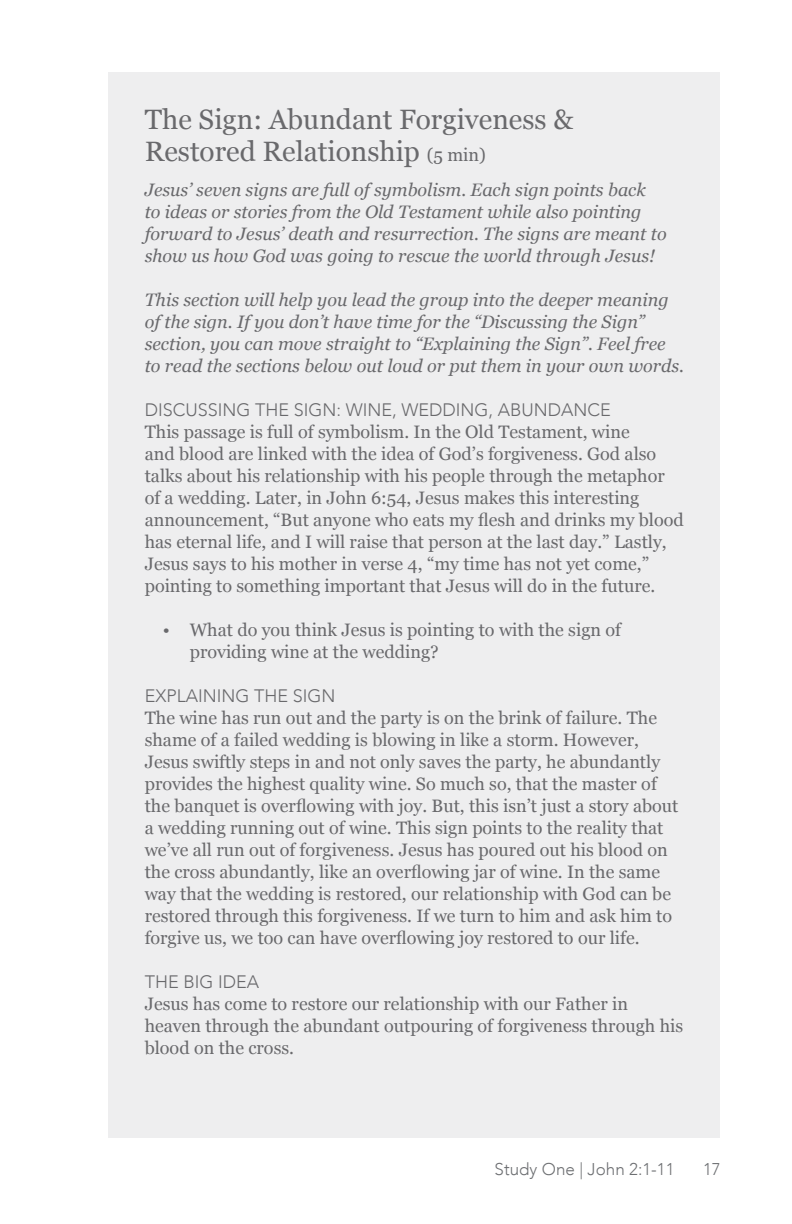
<style>
.page{position:relative;width:792px;height:1224px;background:#fff}
.page>*{position:absolute;margin:0;border:0;box-sizing:border-box;transform-origin:0 0}
.Page_Section_Title{font:28px/32px "Georgia";color:#69696c}
.Page_Section_Title-2{font:18px/22px "Georgia";color:#69696c}
.Page_Section_Title-3{font:italic 18px/22px "Georgia";color:#69696c}
.Page_Section_Title-4{font:300 18px "Avenir";color:#69696c}
.t1{font:300 17px "Avenir";color:#6d6f72}
.s1{font-size:18px}
</style>
<div class="page">
<div style="left:108px;top:72px;width:612px;height:1066px;background:#eeeeef"></div>
<p class="Page_Section_Title" style="left:145px;top:102px;width:430px">The Sign: Abundant Forgiveness &amp;<br>Restored Relationship <span class="s1">(5 min)</span></p>
<p class="Page_Section_Title-3" style="left:145px;top:179px;width:523px">Jesus’ seven signs are full of symbolism. Each sign points back<br>to ideas or stories from the Old Testament while also pointing forward to Jesus’ death and resurrection. The signs are meant to show us how God was going to rescue the world through Jesus!</p>
<p class="Page_Section_Title-3" style="left:145px;top:289px;width:541px">This section will help you lead the group into the deeper meaning of the sign. If you don’t have time for the “Discussing the Sign” section, you can move straight to “Explaining the Sign”. Feel free to read the sections below out loud or put them in your own words.</p>
<p class="Page_Section_Title-4" style="left:145px;top:400px;width:468px">DISCUSSING THE SIGN: WINE, WEDDING, ABUNDANCE</p>
<p class="Page_Section_Title-2" style="left:145px;top:421px;width:541px">This passage is full of symbolism. In the Old Testament, wine<br>and blood are linked with the idea of God’s forgiveness. God also talks about his relationship with his people through the metaphor of a wedding. Later, in John 6:54, Jesus makes this interesting announcement, “But anyone who eats my flesh and drinks my blood has eternal life, and I will raise that person at the last day.” Lastly, Jesus says to his mother in verse 4, “my time has not yet come,” pointing to something important that Jesus will do in the future.</p>
<p class="Page_Section_Title-2" style="left:190px;top:619px;width:433px;text-indent:-27px">• What do you think Jesus is pointing to with the sign of providing wine at the wedding?</p>
<p class="Page_Section_Title-4" style="left:145px;top:686px;width:192px">EXPLAINING THE SIGN</p>
<p class="Page_Section_Title-2" style="left:145px;top:707px;width:535px">The wine has run out and the party is on the brink of failure. The shame of a failed wedding is blowing in like a storm. However, Jesus swiftly steps in and not only saves the party, he abundantly provides the highest quality wine. So much so, that the master of the banquet is overflowing with joy. But, this isn’t just a story about a wedding running out of wine. This sign points to the reality that we’ve all run out of forgiveness. Jesus has poured out his blood on the cross abundantly, like an overflowing jar of wine. In the same way that the wedding is restored, our relationship with God can be restored through this forgiveness. If we turn to him and ask him to forgive us, we too can have overflowing joy restored to our life.</p>
<p class="Page_Section_Title-4" style="left:145px;top:972px;width:116px">THE BIG IDEA</p>
<p class="Page_Section_Title-2" style="left:145px;top:993px;width:540px">Jesus has come to restore our relationship with our Father in heaven through the abundant outpouring of forgiveness through his blood on the cross.</p>
<p class="t1" style="left:495px;top:1159px;width:181px">Study One | John 2:1-11</p>
<p class="t1" style="left:703px;top:1159px;width:19px">17</p>
</div>
